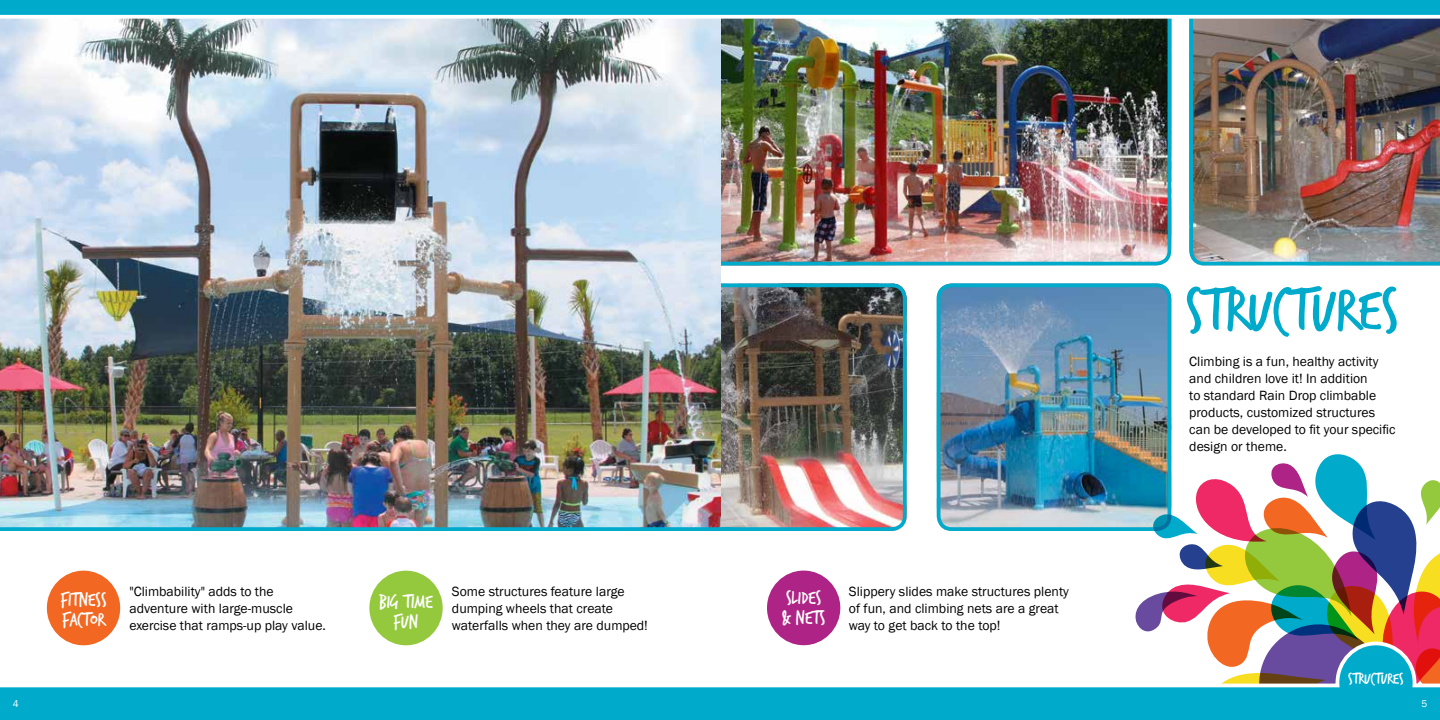
<style>
.page{position:relative;width:1440px;height:720px;background:#fff}
.page>*{position:absolute;margin:0;border:0;box-sizing:border-box;transform-origin:0 0}
.t1{font:62.5px "Trash Hand";color:#00aaca}
.t2{font:20px/20px "Trash Hand";color:#fff}
.t3{font:16.25px "Trash Hand";color:#fff}
.t4{font:13.75px/16.9px "Franklin Gothic";color:#000}
.t5{font:10px "Franklin Gothic";color:#fff}
</style>
<div class="page">
<img style="left:720px;top:21px;width:452px;height:246px">
<img style="left:720px;top:282px;width:187px;height:249px">
<img style="left:937px;top:288px;width:234px;height:243px">
<div style="left:937px;top:283px;width:234px;height:248px;border:4px solid #00aaca;border-radius:13px"></div>
<img style="left:0;top:21px;width:720px;height:506px">
<div style="left:369px;top:571px;width:74px;height:74px;background:#95c93d;border-radius:50%"></div>
<svg style="left:0;top:640px;width:1133px;height:80px"></svg>
<div style="left:47px;top:571px;width:73px;height:74px;background:#f26722;border-radius:50%"></div>
<div style="left:767px;top:571px;width:73px;height:74px;background:#ae2486;border-radius:50%"></div>
<img style="left:1189px;top:21px;width:251px;height:244px">
<svg style="left:1133px;top:447px;width:307px;height:273px"></svg>
<svg style="left:0;top:0;width:1440px;height:21px"></svg>
<svg style="left:0;top:527px;width:733px;height:4px;background:#08a9c8"></svg>
<p class="t4" style="left:129px;top:583px;width:198px">"Climbability" adds to the adventure with large-muscle exercise that ramps-up play value.</p>
<p class="t4" style="left:452px;top:583px;width:198px">Some structures feature large dumping wheels that create waterfalls when they are dumped!</p>
<p class="t4" style="left:849px;top:583px;width:222px">Slippery slides make structures plenty of fun, and climbing nets are a great way to get back to the top!</p>
<h2 class="t2" style="left:60px;top:590px;width:48px">fitness factor</h2>
<h2 class="t2" style="left:379px;top:592px;width:55px;text-align:center">big time fun</h2>
<h2 class="t2" style="left:782px;top:588px;width:45px">slides &amp; Nets</h2>
<h1 class="t1" style="left:1186px;top:280px;width:215px">structures</h1>
<p class="t4" style="left:1189px;top:354px;width:208px">Climbing is a fun, healthy activity and children love it! In addition<br>to standard Rain Drop climbable products, customized structures can be developed to fit your specific design or theme.</p>
<p class="t3" style="left:1348px;top:670px;width:57px">structures</p>
<p class="t5" style="left:13px;top:698px;width:7px">4</p>
<p class="t5" style="left:1421px;top:698px;width:7px">5</p>
</div>
